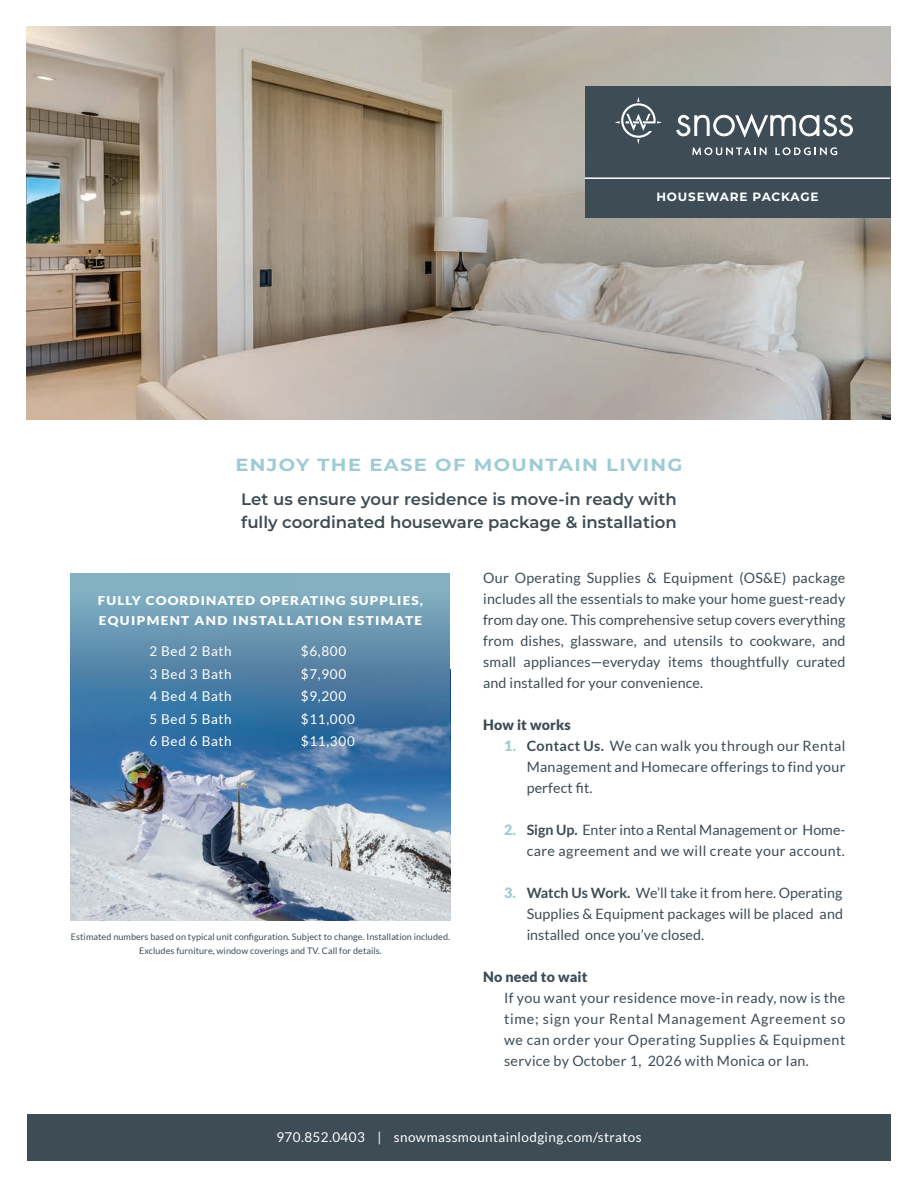
<style>
.page{position:relative;width:918px;height:1188px;background:#fff}
.page>*{position:absolute;margin:0;border:0;box-sizing:border-box;transform-origin:0 0}
.t1{font:700 17.55px "Montserrat";letter-spacing:.07em;color:#9fccd4;scale:1.11 1}
.t2{font:600 16.5px/22.5px "Montserrat";color:#3d4c55}
.t3{font:14.25px/21px "Lato";letter-spacing:.01em;color:#3d4c55;text-align:justify}
.t4{font:14.25px/21px "Lato";letter-spacing:.03em;color:#3d4c55;text-align:right}
.t5{font:900 14.25px "Lato";letter-spacing:.01em;color:#3d4c55}
.t6{font:13.5px "Lato";letter-spacing:.04em;color:#fff}
.t7{font:900 12.15px/19.5px "Lato";letter-spacing:.08em;color:#fff;scale:1.11 1}
.t8{font:700 12px "Montserrat";letter-spacing:.07em;color:#fff}
.t9{font:9px/13.5px "Lato";letter-spacing:.01em;color:#3d4c55;text-align:center}
.s1{font-weight:900;color:#9fccd4}
.s2{font-weight:700}
</style>
<div class="page">
<img style="left:26px;top:27px;width:864px;height:392px">
<img style="left:71px;top:781px;width:379px;height:140px">
<svg style="left:71px;top:573px;width:379px;height:208px;background:#5788ac"></svg>
<div style="left:27px;top:1115px;width:864px;height:46px;background:#3d4c55"></div>
<div style="left:585px;top:86px;width:305px;height:132px;background:#3d4c55"></div>
<svg style="left:692px;top:147px;width:75px;height:8px"></svg>
<svg style="left:775px;top:147px;width:62px;height:8px"></svg>
<svg style="left:615px;top:97px;width:47px;height:47px"></svg>
<svg style="left:676px;top:113px;width:177px;height:25px"></svg>
<hr style="left:585px;top:177px;width:305px;height:2px;background:#fff">
<p class="t8" style="left:656px;top:189px;width:164px">HOUSEWARE PACKAGE</p>
<p class="t1" style="left:235px;top:453px;width:404px">ENJOY THE EASE OF MOUNTAIN LIVING</p>
<p class="t2" style="left:241px;top:488px;width:437px">Let us ensure your residence is move-in ready with fully coordinated houseware package &amp; installation</p>
<p class="t7" style="left:98px;top:591px;width:294px">FULLY COORDINATED OPERATING SUPPLIES,<br>EQUIPMENT AND INSTALLATION ESTIMATE</p>
<p class="t6" style="left:149px;top:644px;width:84px">2 Bed 2 Bath</p>
<p class="t6" style="left:301px;top:644px;width:47px">$6,800</p>
<p class="t6" style="left:149px;top:666px;width:84px">3 Bed 3 Bath</p>
<p class="t6" style="left:301px;top:666px;width:47px">$7,900</p>
<p class="t6" style="left:149px;top:689px;width:84px">4 Bed 4 Bath</p>
<p class="t6" style="left:301px;top:689px;width:47px">$9,200</p>
<p class="t6" style="left:149px;top:711px;width:84px">5 Bed 5 Bath</p>
<p class="t6" style="left:301px;top:711px;width:55px">$11,000</p>
<p class="t6" style="left:149px;top:734px;width:84px">6 Bed 6 Bath</p>
<p class="t6" style="left:301px;top:734px;width:55px">$11,300</p>
<p class="t9" style="left:71px;top:930px;width:381px">Estimated numbers based on typical unit configuration. Subject to change. Installation included.<br>Excludes furniture, window coverings and TV. Call for details.</p>
<p class="t3" style="left:483px;top:567px;width:364px">Our Operating Supplies &amp; Equipment (OS&amp;E) package includes all the essentials to make your home guest-ready from day one. This comprehensive setup covers everything from dishes, glassware, and utensils to cookware, and small appliances—everyday items thoughtfully curated and installed for your convenience.</p>
<p class="t5" style="left:483px;top:716px;width:89px">How it works</p>
<p class="t3" style="left:527px;top:735px;width:320px;text-indent:-23px"><span class="s1">1.</span> <span class="s2">Contact Us.</span> We can walk you through our Rental Management and Homecare offerings to find your perfect fit.</p>
<p class="t4" style="left:504px;top:819px;width:343px"><span class="s1">2.</span> <span class="s2">Sign Up.</span> Enter into a Rental Management or Home&shy;care agreement and we will create your account.</p>
<p class="t3" style="left:527px;top:882px;width:318px;text-indent:-23px"><span class="s1">3.</span> <span class="s2">Watch Us Work.</span> We’ll take it from here. Operating Supplies &amp; Equipment packages will be placed and installed once you’ve closed.</p>
<p class="t5" style="left:483px;top:968px;width:106px">No need to wait</p>
<p class="t3" style="left:504px;top:987px;width:343px">If you want your residence move-in ready, now is the time; sign your Rental Management Agreement so we can order your Operating Supplies &amp; Equipment service by October 1, 2026 with Monica or Ian.</p>
<p class="t6" style="left:276px;top:1130px;width:367px">970.852.0403 | snowmassmountainlodging.com/stratos</p>
</div>
